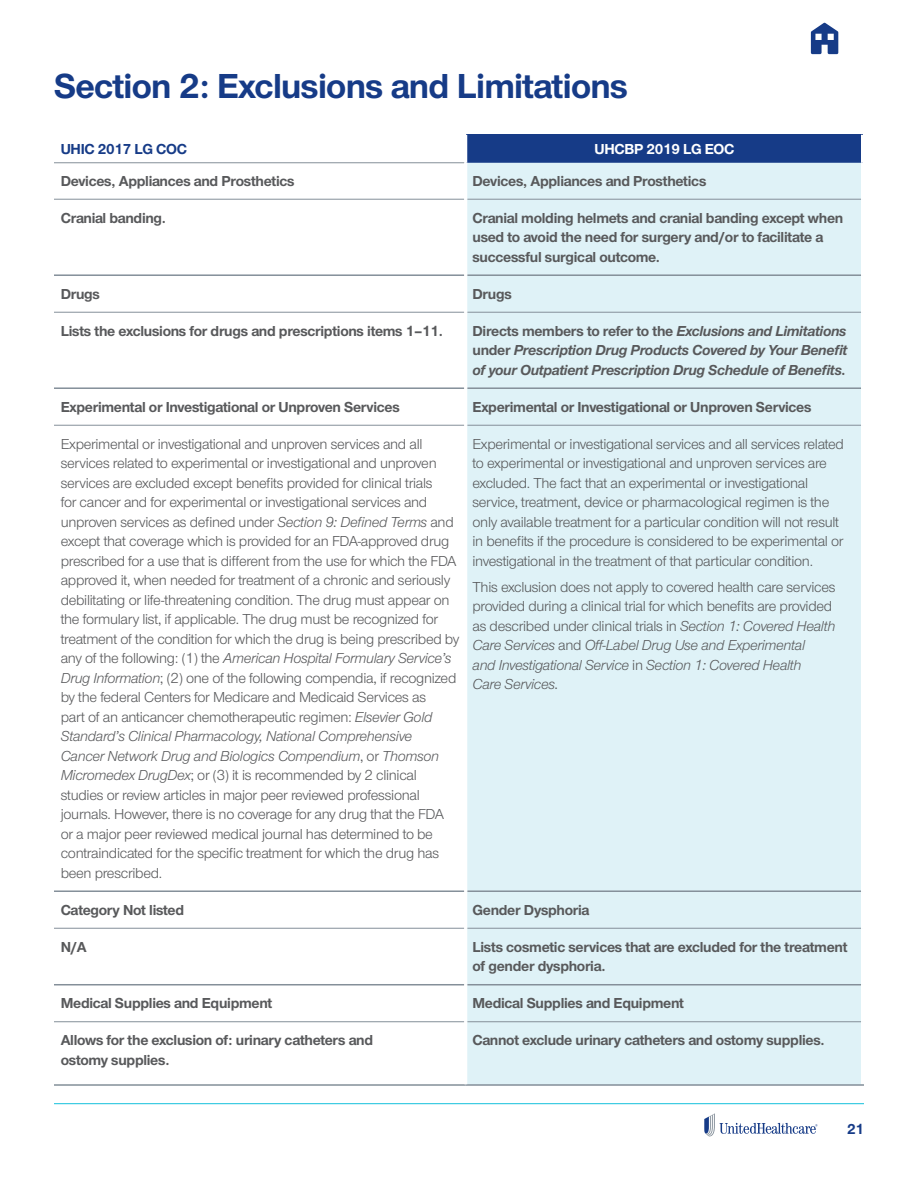
<style>
.page{position:relative;width:918px;height:1188px;background:#fff}
.page>*{position:absolute;margin:0;border:0;box-sizing:border-box;transform-origin:0 0}
.t1{font:700 36px "UHC Sans";letter-spacing:-.02em;color:#163b87}
.t2{font:15px/19.5px "UHC Sans";letter-spacing:-.02em;color:#58595b}
.t3{font:700 15px/19.5px "UHC Sans";letter-spacing:-.02em;color:#58595b}
.t4{font:italic 700 15px/19.5px "UHC Sans";letter-spacing:-.02em;color:#58595b;text-align:justify}
.t5{font:700 15px "UHC Sans";letter-spacing:-.02em;color:#163b87}
.t6{font:700 15px "UHC Sans";letter-spacing:-.02em;color:#fff}
.s1{font-style:normal}
.s2{font-style:italic}
</style>
<div class="page">
<hr style="left:54px;top:1103px;width:810px;height:1px;background:#13c0dc">
<svg style="left:704px;top:1113px;width:114px;height:23px"></svg>
<svg style="left:811px;top:23px;width:27px;height:31px"></svg>
<div style="left:466px;top:135px;width:396px;height:28px;background:#163b87"></div>
<div style="left:467px;top:163px;width:394px;height:921px;background:#dff2f7"></div>
<hr style="left:464px;top:135px;width:3px;height:28px;background:#fff">
<hr style="left:861px;top:135px;width:3px;height:28px;background:#fff">
<hr style="left:54px;top:163px;width:410px;height:1px;background:#848f99">
<hr style="left:54px;top:199px;width:410px;height:1px;background:#848f99">
<hr style="left:467px;top:199px;width:394px;height:1px;background:#848f99">
<hr style="left:54px;top:312px;width:410px;height:1px;background:#848f99">
<hr style="left:467px;top:312px;width:394px;height:1px;background:#848f99">
<hr style="left:54px;top:425px;width:410px;height:1px;background:#848f99">
<hr style="left:467px;top:425px;width:394px;height:1px;background:#848f99">
<hr style="left:54px;top:928px;width:410px;height:1px;background:#848f99">
<hr style="left:467px;top:928px;width:394px;height:1px;background:#848f99">
<hr style="left:54px;top:1021px;width:410px;height:1px;background:#848f99">
<hr style="left:467px;top:1021px;width:394px;height:1px;background:#848f99">
<hr style="left:54px;top:274px;width:410px;height:2px;background:#848f99">
<hr style="left:467px;top:274px;width:394px;height:2px;background:#848f99">
<hr style="left:54px;top:387px;width:410px;height:2px;background:#848f99">
<hr style="left:467px;top:387px;width:394px;height:2px;background:#848f99">
<hr style="left:54px;top:890px;width:410px;height:2px;background:#848f99">
<hr style="left:467px;top:890px;width:394px;height:2px;background:#848f99">
<hr style="left:54px;top:984px;width:410px;height:1px;background:#848f99">
<hr style="left:467px;top:984px;width:394px;height:1px;background:#848f99">
<hr style="left:54px;top:1084px;width:412px;height:2px;background:#848f99">
<hr style="left:466px;top:1084px;width:398px;height:2px;background:#848f99">
<h1 class="t1" style="left:54px;top:62px;width:575px">Section 2: Exclusions and Limitations</h1>
<p class="t5" style="left:61px;top:139px;width:128px">UHIC 2017 LG COC</p>
<p class="t6" style="left:595px;top:139px;width:141px">UHCBP 2019 LG EOC</p>
<p class="t3" style="left:61px;top:170px;width:235px">Devices, Appliances and Prosthetics</p>
<p class="t3" style="left:472px;top:170px;width:235px">Devices, Appliances and Prosthetics</p>
<p class="t3" style="left:61px;top:207px;width:107px">Cranial banding.</p>
<p class="t3" style="left:472px;top:207px;width:372px">Cranial molding helmets and cranial banding except when used to avoid the need for surgery and/or to facilitate a successful surgical outcome.</p>
<p class="t3" style="left:61px;top:283px;width:41px">Drugs</p>
<p class="t3" style="left:472px;top:283px;width:41px">Drugs</p>
<p class="t3" style="left:61px;top:320px;width:384px">Lists the exclusions for drugs and prescriptions items 1–11.</p>
<p class="t4" style="left:472px;top:320px;width:377px"><span class="s1">Directs members to refer to the</span> Exclusions and Limitations <span class="s1">under</span> Prescription Drug Products Covered by Your Benefit of your Outpatient Prescription Drug Schedule of Benefits.</p>
<p class="t3" style="left:61px;top:396px;width:341px">Experimental or Investigational or Unproven Services</p>
<p class="t3" style="left:473px;top:396px;width:341px">Experimental or Investigational or Unproven Services</p>
<p class="t2" style="left:61px;top:434px;width:400px">Experimental or investigational and unproven services and all services related to experimental or investigational and unproven services are excluded except benefits provided for clinical trials<br>for cancer and for experimental or investigational services and unproven services as defined under <span class="s2">Section 9: Defined Terms</span> and except that coverage which is provided for an FDA<span class="s2">-</span>approved drug prescribed for a use that is different from the use for which the FDA approved it, when needed for treatment of a chronic and seriously debilitating or life-threatening condition. The drug must appear on the formulary list, if applicable. The drug must be recognized for treatment of the condition for which the drug is being prescribed by any of the following: (1) the <span class="s2">American Hospital Formulary Service’s Drug Information</span>; (2) one of the following compendia, if recognized by the federal Centers for Medicare and Medicaid Services as<br>part of an anticancer chemotherapeutic regimen: <span class="s2">Elsevier Gold Standard’s Clinical Pharmacology, National Comprehensive Cancer Network Drug and Biologics Compendium</span>, or <span class="s2">Thomson Micromedex DrugDex</span>; or (3) it is recommended by 2 clinical studies or review articles in major peer reviewed professional journals. However, there is no coverage for any drug that the FDA or a major peer reviewed medical journal has determined to be contraindicated for the specific treatment for which the drug has been prescribed.</p>
<p class="t2" style="left:473px;top:434px;width:373px">Experimental or investigational services and all services related to experimental or investigational and unproven services are excluded. The fact that an experimental or investigational service, treatment, device or pharmacological regimen is the only available treatment for a particular condition will not result in benefits if the procedure is considered to be experimental or investigational in the treatment of that particular condition.</p>
<p class="t2" style="left:473px;top:577px;width:365px">This exclusion does not apply to covered health care services provided during a clinical trial for which benefits are provided as described under clinical trials in <span class="s2">Section 1: Covered Health Care Services</span> and <span class="s2">Off-Label Drug Use and Experimental<br>and Investigational Service</span> in <span class="s2">Section 1: Covered Health<br>Care Services.</span></p>
<p class="t3" style="left:61px;top:899px;width:125px">Category Not listed</p>
<p class="t3" style="left:473px;top:899px;width:118px">Gender Dysphoria</p>
<p class="t3" style="left:61px;top:937px;width:28px">N/A</p>
<p class="t3" style="left:473px;top:937px;width:377px">Lists cosmetic services that are excluded for the treatment of gender dysphoria.</p>
<p class="t3" style="left:61px;top:993px;width:213px">Medical Supplies and Equipment</p>
<p class="t3" style="left:473px;top:993px;width:213px">Medical Supplies and Equipment</p>
<p class="t3" style="left:61px;top:1030px;width:314px">Allows for the exclusion of: urinary catheters and ostomy supplies.</p>
<p class="t3" style="left:473px;top:1030px;width:354px">Cannot exclude urinary catheters and ostomy supplies.</p>
<p class="t5" style="left:847px;top:1119px;width:18px">21</p>
</div>
